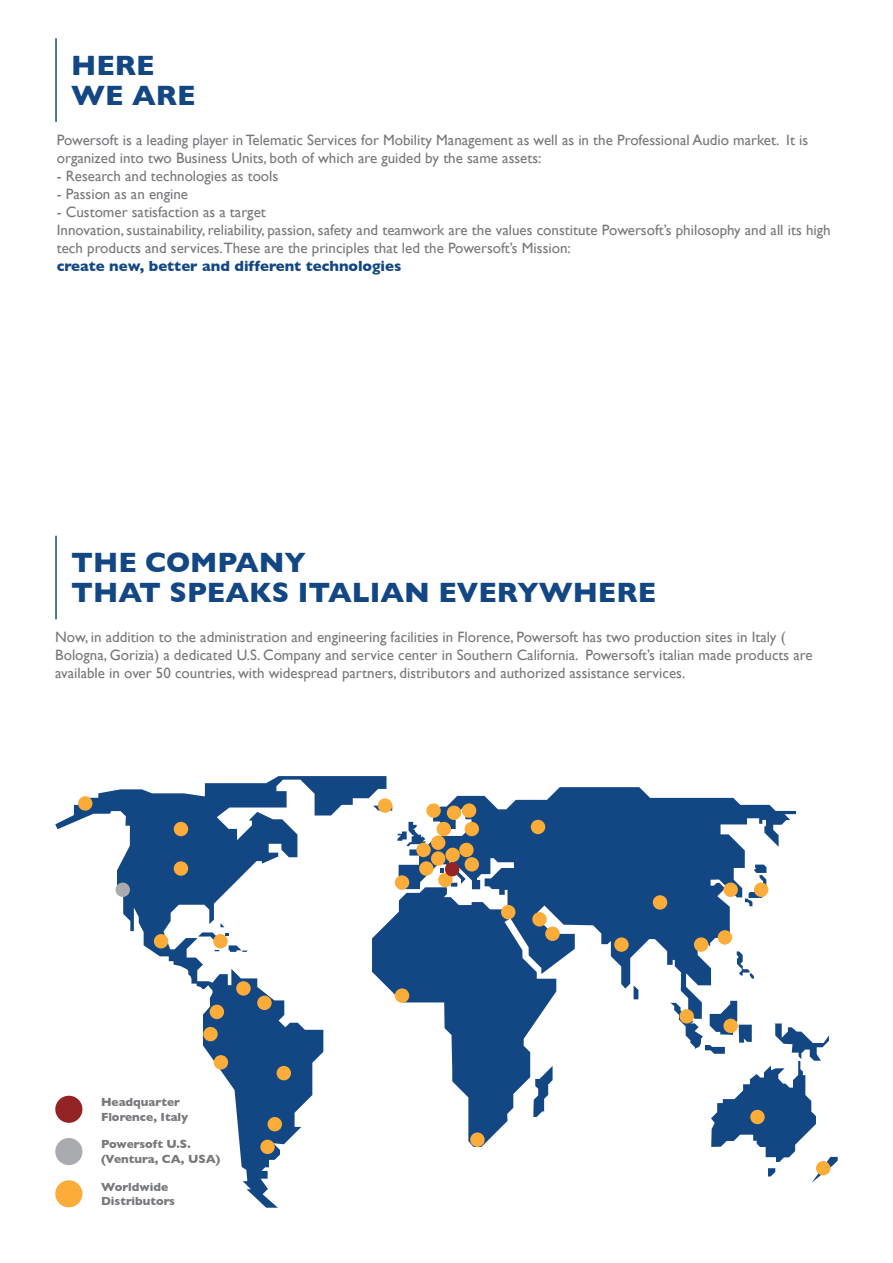
<style>
.page{position:relative;width:893px;height:1263px;background:#fff}
.page>*{position:absolute;margin:0;border:0;box-sizing:border-box;transform-origin:0 0}
.t1{font:700 28.5px "Gill Sans";color:#124784}
.t2{font:15px/18px "Gill Sans";color:#76787b}
.t3{font:700 15px "Gill Sans";color:#124784}
.t4{font:700 12px "Gill Sans";color:#76787b}
</style>
<div class="page">
<hr style="left:55px;top:38px;width:2px;height:84px;background:#124784">
<hr style="left:55px;top:536px;width:2px;height:83px;background:#124784">
<svg style="left:55px;top:776px;width:331px;height:432px"></svg>
<svg style="left:198px;top:923px;width:50px;height:29px"></svg>
<svg style="left:372px;top:787px;width:424px;height:360px"></svg>
<svg style="left:532px;top:855px;width:20px;height:32px"></svg>
<svg style="left:560px;top:858px;width:6px;height:6px"></svg>
<svg style="left:451px;top:883px;width:6px;height:4px"></svg>
<svg style="left:441px;top:868px;width:4px;height:6px"></svg>
<svg style="left:533px;top:1066px;width:20px;height:51px"></svg>
<svg style="left:634px;top:985px;width:4px;height:14px"></svg>
<svg style="left:745px;top:864px;width:21px;height:42px"></svg>
<svg style="left:737px;top:951px;width:17px;height:28px"></svg>
<svg style="left:670px;top:1001px;width:168px;height:182px"></svg>
<div style="left:545px;top:926px;width:15px;height:15px;background:#fbac39;border-radius:50%"></div>
<div style="left:532px;top:912px;width:15px;height:14px;background:#fbac39;border-radius:50%"></div>
<div style="left:501px;top:905px;width:14px;height:14px;background:#fbac39;border-radius:50%"></div>
<div style="left:395px;top:988px;width:14px;height:15px;background:#fbac39;border-radius:50%"></div>
<div style="left:470px;top:1132px;width:15px;height:15px;background:#fbac39;border-radius:50%"></div>
<div style="left:260px;top:1140px;width:15px;height:14px;background:#fbac39;border-radius:50%"></div>
<div style="left:268px;top:1117px;width:14px;height:14px;background:#fbac39;border-radius:50%"></div>
<div style="left:277px;top:1066px;width:14px;height:14px;background:#fbac39;border-radius:50%"></div>
<div style="left:214px;top:1055px;width:14px;height:14px;background:#fbac39;border-radius:50%"></div>
<div style="left:210px;top:1005px;width:14px;height:14px;background:#fbac39;border-radius:50%"></div>
<div style="left:236px;top:981px;width:15px;height:15px;background:#fbac39;border-radius:50%"></div>
<div style="left:213px;top:934px;width:15px;height:14px;background:#fbac39;border-radius:50%"></div>
<div style="left:154px;top:934px;width:14px;height:14px;background:#fbac39;border-radius:50%"></div>
<div style="left:116px;top:882px;width:14px;height:15px;background:#aaabaf;border-radius:50%"></div>
<div style="left:174px;top:861px;width:14px;height:15px;background:#fbac39;border-radius:50%"></div>
<div style="left:174px;top:822px;width:14px;height:14px;background:#fbac39;border-radius:50%"></div>
<div style="left:78px;top:796px;width:14px;height:15px;background:#fbac39;border-radius:50%"></div>
<div style="left:257px;top:996px;width:15px;height:14px;background:#fbac39;border-radius:50%"></div>
<div style="left:203px;top:1027px;width:15px;height:14px;background:#fbac39;border-radius:50%"></div>
<div style="left:531px;top:820px;width:14px;height:14px;background:#fbac39;border-radius:50%"></div>
<div style="left:614px;top:937px;width:15px;height:15px;background:#fbac39;border-radius:50%"></div>
<div style="left:679px;top:1009px;width:15px;height:14px;background:#fbac39;border-radius:50%"></div>
<div style="left:723px;top:1019px;width:15px;height:14px;background:#fbac39;border-radius:50%"></div>
<div style="left:754px;top:882px;width:14px;height:15px;background:#fbac39;border-radius:50%"></div>
<div style="left:723px;top:882px;width:15px;height:15px;background:#fbac39;border-radius:50%"></div>
<div style="left:718px;top:930px;width:14px;height:14px;background:#fbac39;border-radius:50%"></div>
<div style="left:694px;top:937px;width:14px;height:15px;background:#fbac39;border-radius:50%"></div>
<div style="left:653px;top:895px;width:14px;height:15px;background:#fbac39;border-radius:50%"></div>
<div style="left:750px;top:1110px;width:15px;height:14px;background:#fbac39;border-radius:50%"></div>
<div style="left:816px;top:1161px;width:14px;height:14px;background:#fbac39;border-radius:50%"></div>
<div style="left:465px;top:857px;width:14px;height:14px;background:#fbac39;border-radius:50%"></div>
<svg style="left:458px;top:842px;width:16px;height:16px"></svg>
<div style="left:465px;top:822px;width:14px;height:14px;background:#fbac39;border-radius:50%"></div>
<div style="left:462px;top:803px;width:14px;height:15px;background:#fbac39;border-radius:50%"></div>
<div style="left:447px;top:806px;width:14px;height:14px;background:#fbac39;border-radius:50%"></div>
<div style="left:437px;top:822px;width:14px;height:14px;background:#fbac39;border-radius:50%"></div>
<div style="left:426px;top:803px;width:15px;height:15px;background:#fbac39;border-radius:50%"></div>
<div style="left:416px;top:843px;width:15px;height:14px;background:#fbac39;border-radius:50%"></div>
<div style="left:431px;top:835px;width:14px;height:15px;background:#fbac39;border-radius:50%"></div>
<div style="left:378px;top:798px;width:14px;height:15px;background:#fbac39;border-radius:50%"></div>
<div style="left:395px;top:875px;width:14px;height:15px;background:#fbac39;border-radius:50%"></div>
<div style="left:419px;top:861px;width:15px;height:15px;background:#fbac39;border-radius:50%"></div>
<div style="left:445px;top:848px;width:15px;height:14px;background:#fbac39;border-radius:50%"></div>
<div style="left:438px;top:873px;width:15px;height:14px;background:#fbac39;border-radius:50%"></div>
<div style="left:431px;top:851px;width:14px;height:15px;background:#fbac39;border-radius:50%"></div>
<div style="left:445px;top:862px;width:14px;height:14px;background:#942326;border-radius:50%"></div>
<div style="left:55px;top:1138px;width:27px;height:27px;background:#aaabaf;border-radius:50%"></div>
<div style="left:55px;top:1096px;width:27px;height:27px;background:#942326;border-radius:50%"></div>
<div style="left:55px;top:1180px;width:27px;height:27px;background:#fbac39;border-radius:50%"></div>
<p class="t1" style="left:71px;top:49px;width:85px">HERE</p>
<p class="t1" style="left:71px;top:79px;width:126px">WE ARE</p>
<p class="t2" style="left:57px;top:131px;width:753px">Powersoft is a leading player in Telematic Services for Mobility Management as well as in the Professional Audio market. It is organized into two Business Units, both of which are guided by the same assets:</p>
<p class="t2" style="left:57px;top:167px;width:223px">- Research and technologies as tools</p>
<p class="t2" style="left:57px;top:185px;width:133px">- Passion as an engine</p>
<p class="t2" style="left:57px;top:203px;width:211px">- Customer satisfaction as a target</p>
<p class="t2" style="left:57px;top:221px;width:775px">Innovation, sustainability, reliability, passion, safety and teamwork are the values constitute Powersoft’s philosophy and all its high tech products and services.These are the principles that led the Powersoft’s Mission:</p>
<p class="t3" style="left:57px;top:258px;width:346px">create new, better and different technologies</p>
<p class="t1" style="left:71px;top:546px;width:236px">THE COMPANY</p>
<p class="t1" style="left:71px;top:576px;width:586px">THAT SPEAKS ITALIAN EVERYWHERE</p>
<p class="t2" style="left:55px;top:628px;width:759px">Now, in addition to the administration and engineering facilities in Florence, Powersoft has two production sites in Italy (<br>Bologna, Gorizia) a dedicated U.S. Company and service center in Southern California. Powersoft’s italian made products are available in over 50 countries, with widespread partners, distributors and authorized assistance services.</p>
<p class="t4" style="left:101px;top:1095px;width:81px">Headquarter</p>
<p class="t4" style="left:101px;top:1109px;width:89px">Florence, Italy</p>
<p class="t4" style="left:101px;top:1137px;width:92px">Powersoft U.S.</p>
<p class="t4" style="left:101px;top:1152px;width:121px">(Ventura, CA, USA)</p>
<p class="t4" style="left:101px;top:1180px;width:69px">Worldwide</p>
<p class="t4" style="left:101px;top:1194px;width:76px">Distributors</p>
</div>
